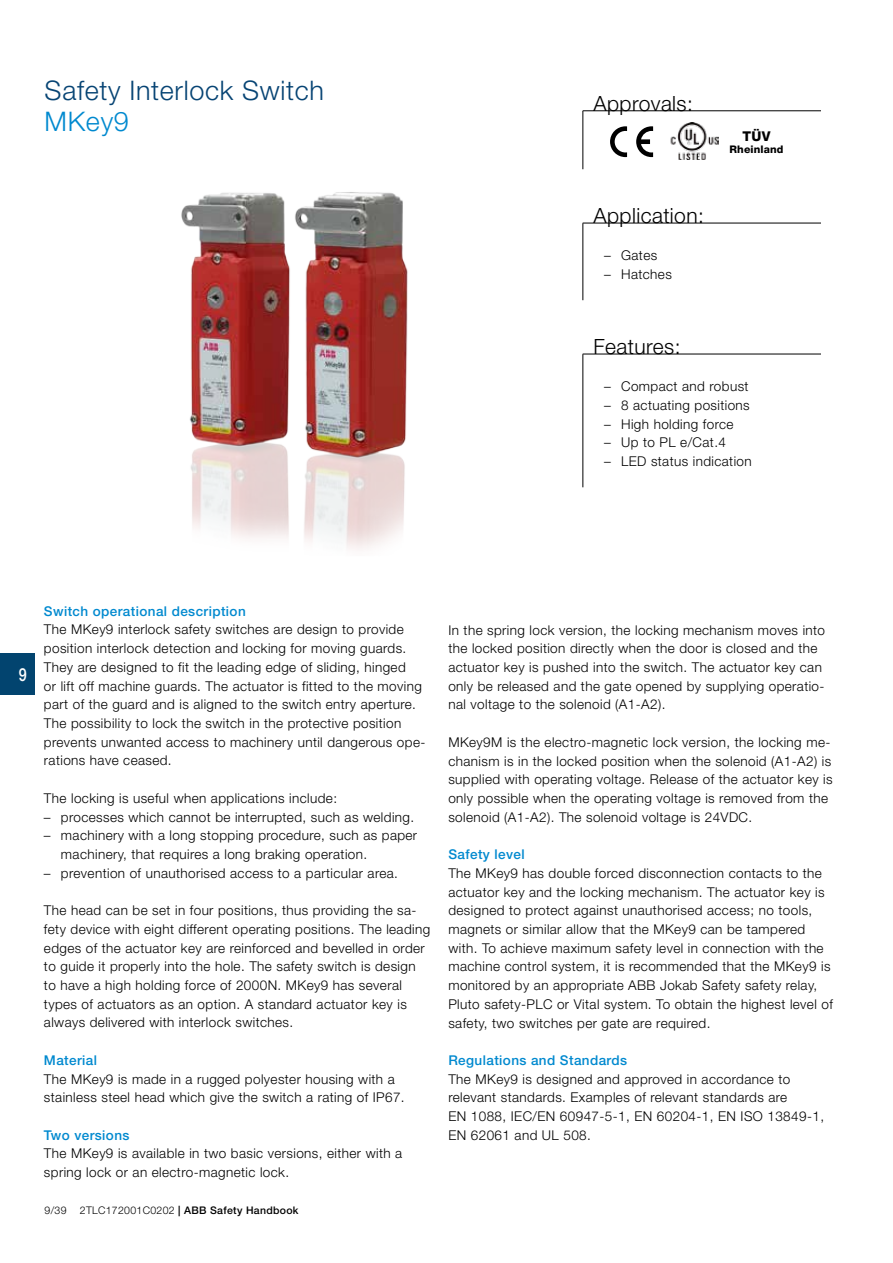
<style>
.page{position:relative;width:893px;height:1263px;background:#fff}
.page>*{position:absolute;margin:0;border:0;box-sizing:border-box;transform-origin:0 0}
.t1{font:300 27px "Helvetica Neue LT Std";letter-spacing:.025em;color:#074474}
.t2{font:300 27px "Helvetica Neue LT Std";letter-spacing:.025em;color:#0089cf}
.t3{font:300 21px "Helvetica Neue LT Std";letter-spacing:.02em;color:#000}
.t4{font:500 18px "Helvetica Neue LT Std";color:#fff;scale:.8 1}
.t5{font:300 13.5px/18.8px "Helvetica Neue LT Std";letter-spacing:.03em;color:#000}
.t6{font:500 13.5px "Helvetica Neue LT Std";letter-spacing:.03em;color:#0089cf}
.t7{font:800 13.5px "Helvetica Neue LT Std";color:#000}
.t8{font:500 10.5px "Helvetica Neue LT Std";letter-spacing:.03em;color:#000}
.t9{font:800 10.5px "Helvetica Neue LT Std";letter-spacing:.01em;color:#000}
.t10{font:300 10.5px "Helvetica Neue LT Std";color:#000}
.s1{font-weight:300}
</style>
<div class="page">
<div style="left:0;top:654px;width:35px;height:41px;background:#02446f"></div>
<hr style="left:583px;top:111px;width:238px;height:1px;background:#000">
<hr style="left:583px;top:111px;width:1px;height:58px;background:#000">
<hr style="left:583px;top:354px;width:238px;height:1px;background:#000">
<hr style="left:583px;top:354px;width:1px;height:133px;background:#000">
<hr style="left:583px;top:223px;width:238px;height:1px;background:#000">
<hr style="left:583px;top:223px;width:1px;height:77px;background:#000">
<svg style="left:636px;top:126px;width:17px;height:31px"></svg>
<svg style="left:610px;top:126px;width:17px;height:31px"></svg>
<img style="left:670px;top:123px;width:48px;height:36px">
<img style="left:181px;top:192px;width:227px;height:358px">
<h1 class="t1" style="left:45px;top:74px;width:281px">Safety Interlock Switch</h1>
<h1 class="t2" style="left:45px;top:105px;width:86px">MKey9</h1>
<h2 class="t3" style="left:593px;top:90px;width:101px">Approvals:</h2>
<h2 class="t3" style="left:593px;top:202px;width:112px">Application:</h2>
<p class="t5" style="left:604px;top:246px;width:55px">– Gates</p>
<p class="t5" style="left:604px;top:264px;width:69px">– Hatches</p>
<p class="t7" style="left:742px;top:129px;width:30px">TÜV</p>
<p class="t9" style="left:730px;top:143px;width:55px">Rheinland</p>
<h2 class="t3" style="left:593px;top:333px;width:89px">Features:</h2>
<p class="t5" style="left:604px;top:377px;width:146px">– Compact and robust</p>
<p class="t5" style="left:604px;top:395px;width:147px">– 8 actuating positions</p>
<p class="t5" style="left:604px;top:414px;width:131px">– High holding force</p>
<p class="t5" style="left:604px;top:433px;width:123px">– Up to PL e/Cat.4</p>
<p class="t5" style="left:604px;top:452px;width:149px">– LED status indication</p>
<h3 class="t4" style="left:19px;top:663px;width:12px">9</h3>
<p class="t6" style="left:44px;top:603px;width:203px">Switch operational description</p>
<p class="t5" style="left:44px;top:620px;width:383px">The MKey9 interlock safety switches are design to provide position interlock detection and locking for moving guards.<br>They are designed to fit the leading edge of sliding, hinged<br>or lift off machine guards. The actuator is fitted to the moving part of the guard and is aligned to the switch entry aperture.<br>The possibility to lock the switch in the protective position prevents unwanted access to machinery until dangerous ope&shy;rations have ceased.</p>
<p class="t5" style="left:44px;top:788px;width:295px">The locking is useful when applications include:</p>
<p class="t5" style="left:44px;top:807px;width:372px">– processes which cannot be interrupted, such as welding.</p>
<p class="t5" style="left:61px;top:826px;width:358px;text-indent:-17px">– machinery with a long stopping procedure, such as paper machinery, that requires a long braking operation.</p>
<p class="t5" style="left:44px;top:863px;width:355px">– prevention of unauthorised access to a particular area.</p>
<p class="t5" style="left:44px;top:901px;width:388px">The head can be set in four positions, thus providing the sa&shy;fety device with eight different operating positions. The leading edges of the actuator key are reinforced and bevelled in order to guide it properly into the hole. The safety switch is design to have a high holding force of 2000N. MKey9 has several types of actuators as an option. A standard actuator key is always delivered with interlock switches.</p>
<p class="t6" style="left:44px;top:1052px;width:55px">Material</p>
<p class="t5" style="left:44px;top:1069px;width:362px">The MKey9 is made in a rugged polyester housing with a stainless steel head which give the switch a rating of IP67.</p>
<p class="t6" style="left:44px;top:1127px;width:87px">Two versions</p>
<p class="t5" style="left:44px;top:1144px;width:360px">The MKey9 is available in two basic versions, either with a spring lock or an electro-magnetic lock.</p>
<p class="t10" style="left:45px;top:1204px;width:23px">9/39</p>
<p class="t8" style="left:80px;top:1204px;width:220px"><span class="s1">2TLC172001C0202</span> | ABB Safety Handbook</p>
<p class="t5" style="left:448px;top:620px;width:378px">In the spring lock version, the locking mechanism moves into the locked position directly when the door is closed and the actuator key is pushed into the switch. The actuator key can only be released and the gate opened by supplying operatio&shy;nal voltage to the solenoid (A1-A2).</p>
<p class="t5" style="left:448px;top:732px;width:386px">MKey9M is the electro-magnetic lock version, the locking me&shy;chanism is in the locked position when the solenoid (A1-A2) is supplied with operating voltage. Release of the actuator key is only possible when the operating voltage is removed from the solenoid (A1-A2). The solenoid voltage is 24VDC.</p>
<p class="t6" style="left:448px;top:846px;width:78px">Safety level</p>
<p class="t5" style="left:448px;top:863px;width:386px">The MKey9 has double forced disconnection contacts to the actuator key and the locking mechanism. The actuator key is designed to protect against unauthorised access; no tools, magnets or similar allow that the MKey9 can be tampered with. To achieve maximum safety level in connection with the machine control system, it is recommended that the MKey9 is monitored by an appropriate ABB Jokab Safety safety relay, Pluto safety-PLC or Vital system. To obtain the highest level of safety, two switches per gate are required.</p>
<p class="t6" style="left:448px;top:1052px;width:180px">Regulations and Standards</p>
<p class="t5" style="left:448px;top:1069px;width:377px">The MKey9 is designed and approved in accordance to relevant standards. Examples of relevant standards are<br>EN 1088, IEC/EN 60947‑5‑1, EN 60204-1, EN ISO 13849-1, EN 62061 and UL 508.</p>
</div>
